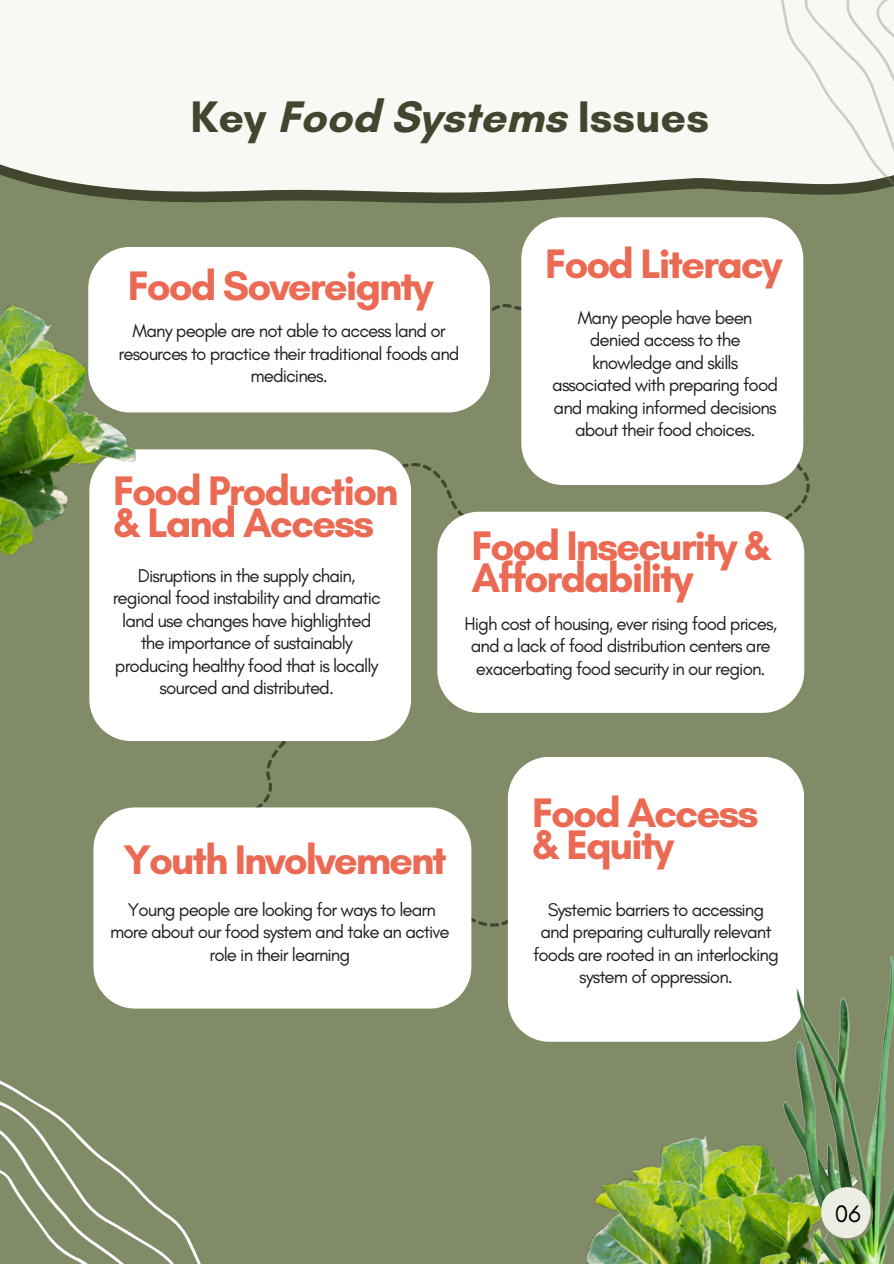
<style>
.page{position:relative;width:894px;height:1264px;background:#fff}
.page>*{position:absolute;margin:0;border:0;box-sizing:border-box;transform-origin:0 0}
.t1{font:700 45px "Glacial Indifference";color:#41472f}
.t2{font:700 42px/31.5px "Glacial Indifference";letter-spacing:-.05em;color:#eb6a53}
.t3{font:24.3px "Glacial Indifference";color:#000}
.t4{font:18.75px/22.5px "Glacial Indifference";letter-spacing:-.05em;color:#202020;text-align:center}
</style>
<div class="page">
<div style="left:0;top:0;width:893px;height:1263px;background:#828b67"></div>
<svg style="left:232px;top:194px;width:388px;height:10px;fill:#41472f"></svg>
<div style="left:0;top:0;width:778px;height:194px;background:#f8f8f5"></div>
<svg style="left:256px;top:741px;width:30px;height:66px"></svg>
<svg style="left:380px;top:412px;width:80px;height:180px"></svg>
<div style="left:89px;top:449px;width:321px;height:292px;background:#fff"></div>
<svg style="left:794px;top:383px;width:16px;height:204px"></svg>
<div style="left:437px;top:511px;width:367px;height:202px;background:#fff"></div>
<svg style="left:471px;top:844px;width:36px;height:112px"></svg>
<div style="left:507px;top:757px;width:296px;height:284px;background:#fff"></div>
<img style="left:587px;top:1136px;width:155px;height:127px">
<img style="left:742px;top:956px;width:151px;height:307px">
<svg style="left:820px;top:1187px;width:54px;height:54px;background:#c0ccb4"></svg>
<svg style="left:489px;top:280px;width:32px;height:100px"></svg>
<div style="left:232px;top:247px;width:257px;height:165px;background:#fff"></div>
<div style="left:521px;top:217px;width:282px;height:268px;background:#fff"></div>
<div style="left:93px;top:807px;width:378px;height:201px;background:#fff"></div>
<svg style="left:0;top:1080px;width:201px;height:183px"></svg>
<img style="left:0;top:127px;width:232px;height:472px">
<svg style="left:778px;top:0;width:115px;height:230px"></svg>
<p class="t1" style="left:190px;top:89px;width:520px">Key Food Systems Issues</p>
<p class="t2" style="left:128px;top:269px;width:307px">Food Sovereignty</p>
<h1 class="t4" style="left:118px;top:319px;width:342px">Many people are not able to access land or resources to practice their traditional foods and medicines.</h1>
<p class="t2" style="left:545px;top:247px;width:239px">Food Literacy</p>
<p class="t4" style="left:552px;top:306px;width:227px">Many people have been denied access to the knowledge and skills associated with preparing food and making informed decisions about their food choices.</p>
<h1 class="t2" style="left:113px;top:475px;width:287px">Food Production &amp; Land Access</h1>
<p class="t4" style="left:113px;top:563px;width:270px">Disruptions in the supply chain, regional food instability and dramatic land use changes have highlighted the importance of sustainably producing healthy food that is locally sourced and distributed.</p>
<p class="t2" style="left:471px;top:530px;width:302px">Food Insecurity &amp;<br>Affordability</p>
<p class="t4" style="left:464px;top:612px;width:314px">High cost of housing, ever rising food prices, and a lack of food distribution centers are exacerbating food security in our region.</p>
<h1 class="t2" style="left:123px;top:843px;width:325px">Youth Involvement</h1>
<p class="t4" style="left:110px;top:898px;width:341px">Young people are looking for ways to learn more about our food system and take an active role in their learning</p>
<h1 class="t2" style="left:532px;top:796px;width:228px">Food Access &amp; Equity</h1>
<p class="t4" style="left:533px;top:898px;width:247px">Systemic barriers to accessing and preparing culturally relevant foods are rooted in an interlocking system of oppression.</p>
<h1 class="t3" style="left:834px;top:1199px;width:27px">06</h1>
</div>
